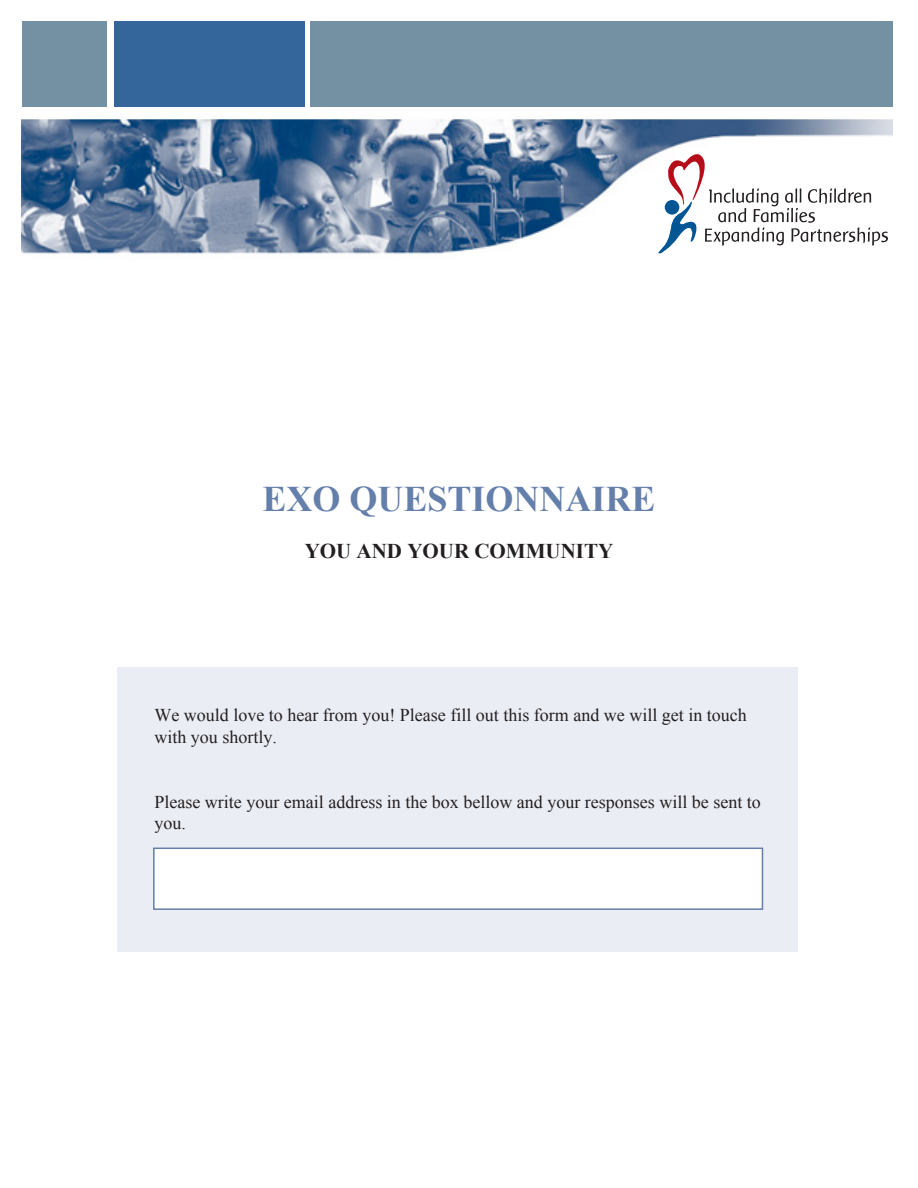
<style>
.page{position:relative;width:918px;height:1188px;background:#fff}
.page>*{position:absolute;margin:0;border:0;box-sizing:border-box;transform-origin:0 0}
.t1{font:700 36px "Times New Roman";color:#657fab}
.t2{font:700 21px "Times New Roman";color:#231f20}
.t3{font:18px/21.6px "Times New Roman";color:#231f20}
</style>
<div class="page">
<div style="left:117px;top:668px;width:680px;height:284px;background:#ebedf4"></div>
<div style="left:22px;top:21px;width:84px;height:86px;background:#7491a3"></div>
<div style="left:114px;top:21px;width:190px;height:86px;background:#34669b"></div>
<div style="left:310px;top:21px;width:583px;height:86px;background:#7491a3"></div>
<img style="left:22px;top:118px;width:871px;height:136px">
<svg style="left:658px;top:154px;width:230px;height:99px"></svg>
<div style="left:154px;top:848px;width:608px;height:61px;background:#fff"></div>
<div style="left:153px;top:848px;width:610px;height:62px;border:2px solid #657fab"></div>
<p class="t1" style="left:262px;top:474px;width:395px">EXO QUESTIONNAIRE</p>
<p class="t2" style="left:305px;top:536px;width:310px">YOU AND YOUR COMMUNITY</p>
<p class="t3" style="left:154px;top:704px;width:594px">We would love to hear from you! Please fill out this form and we will get in touch with you shortly.</p>
<p class="t3" style="left:154px;top:790px;width:608px">Please write your email address in the box bellow and your responses will be sent to you.</p>
</div>
